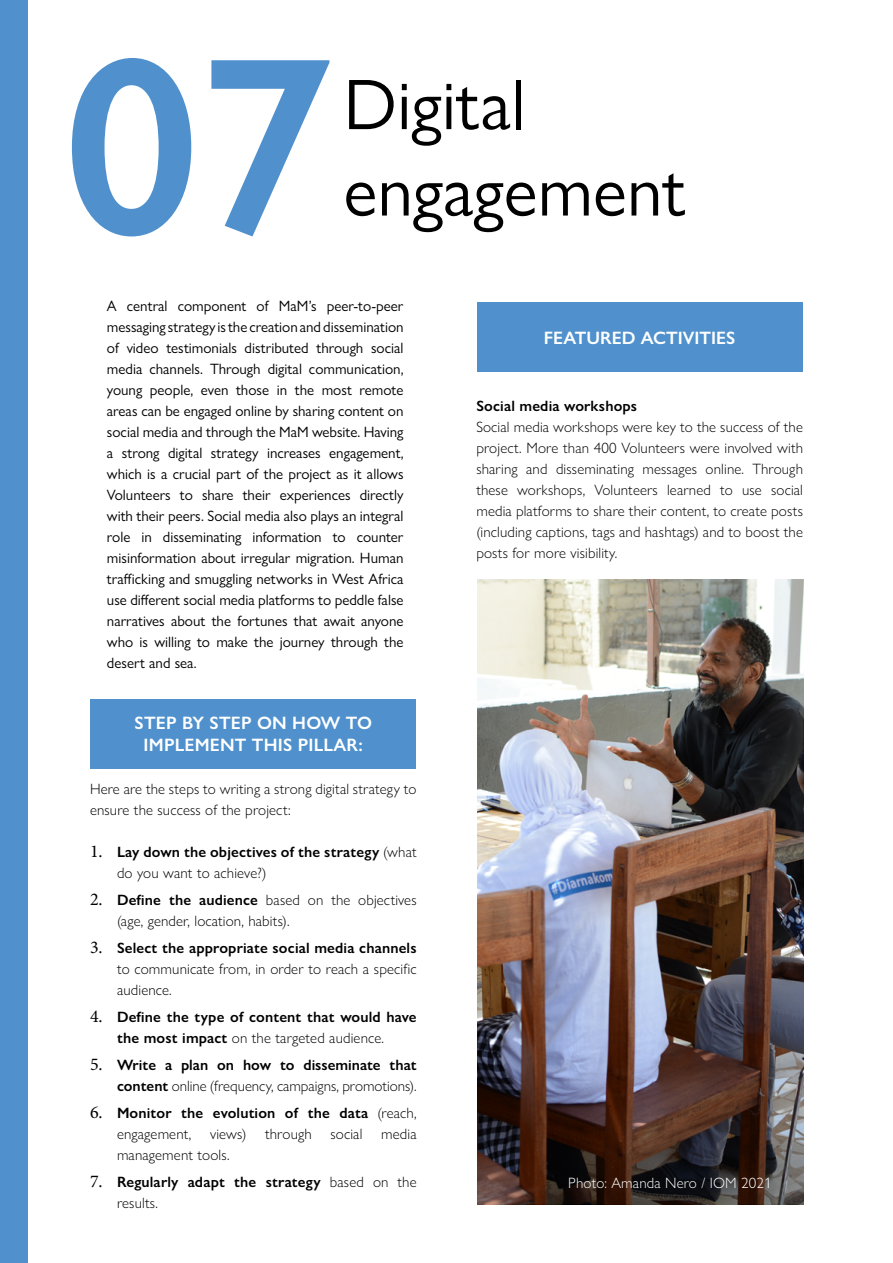
<style>
.page{position:relative;width:893px;height:1263px;background:#fff}
.page>*{position:absolute;margin:0;border:0;box-sizing:border-box;transform-origin:0 0}
.t1{font:600 255px "Gill Sans Nova";color:#5091cd}
.t2{font:72px/86.4px "Gill Sans Nova";color:#000}
.t3{font:600 18px/21.6px "Gill Sans Nova";letter-spacing:.01em;color:#fff;text-align:center}
.t4{font:15px/21px "Gill Sans Nova";color:#000;text-align:justify}
.t5{font:300 15px/21px "Gill Sans Nova";letter-spacing:.01em;color:#000}
.t6{font:600 15px/21px "Gill Sans Nova";letter-spacing:.01em;color:#000}
.t7{font:300 15px "Gill Sans Nova";letter-spacing:.01em;color:#fff}
.s1{font-family:"Minion Pro";font-weight:400;font-size:18px}
.s2{font-weight:300}
.s3{font-weight:600}
</style>
<div class="page">
<img style="left:478px;top:579px;width:326px;height:625px">
<div style="left:0;top:1px;width:27px;height:1262px;background:#5091cd"></div>
<div style="left:91px;top:699px;width:325px;height:69px;background:#5091cd"></div>
<div style="left:477px;top:303px;width:325px;height:69px;background:#5091cd"></div>
<h1 class="t1" style="left:64px;top:-10px;width:272px">07</h1>
<h2 class="t2" style="left:344px;top:61px;width:344px">Digital engagement</h2>
<p class="t4" style="left:107px;top:295px;width:298px">A central component of MaM’s peer-to-peer messaging strategy is the creation and dissemination of video testimonials distributed through social media channels. Through digital communication, young people, even those in the most remote areas can be engaged online by sharing content on social media and through the MaM website. Having a strong digital strategy increases engagement, which is a crucial part of the project as it allows Volunteers to share their experiences directly with their peers. Social media also plays an integral role in disseminating information to counter misinformation about irregular migration. Human trafficking and smuggling networks in West Africa use different social media platforms to peddle false narratives about the fortunes that await anyone who is willing to make the journey through the desert and sea.</p>
<p class="t3" style="left:135px;top:712px;width:239px">STEP BY STEP ON HOW TO<br>IMPLEMENT THIS PILLAR:</p>
<p class="t5" style="left:90px;top:778px;width:328px">Here are the steps to writing a strong digital strategy to ensure the success of the project:</p>
<p class="t6" style="left:117px;top:841px;width:301px;text-indent:-27px"><span class="s1">1.</span> Lay down the objectives of the strategy <span class="s2">(what do you want to achieve?)</span></p>
<p class="t5" style="left:117px;top:889px;width:301px;text-indent:-27px"><span class="s1">2.</span> <span class="s3">Define the audience</span> based on the objectives (age, gender, location, habits).</p>
<p class="t5" style="left:117px;top:937px;width:301px;text-align:justify;text-indent:-27px"><span class="s1">3.</span> <span class="s3">Select the appropriate social media channels </span>to communicate from, in order to reach a specific audience.</p>
<p class="t6" style="left:90px;top:1006px;width:328px;text-align:center"><span class="s1">4.</span> Define the type of content that would have the most impact <span class="s2">on the targeted audience.</span></p>
<p class="t6" style="left:90px;top:1054px;width:328px;text-align:right"><span class="s1">5.</span> Write a plan on how to disseminate that content <span class="s2">online (frequency, campaigns, promotions).</span></p>
<p class="t6" style="left:117px;top:1102px;width:301px;text-indent:-27px"><span class="s1">6.</span> Monitor the evolution of the data <span class="s2">(reach, engagement,</span></p>
<p class="t5" style="left:210px;top:1123px;width:38px">views)</p>
<p class="t5" style="left:265px;top:1123px;width:48px">through</p>
<p class="t5" style="left:331px;top:1123px;width:33px">social</p>
<p class="t5" style="left:381px;top:1123px;width:37px">media</p>
<p class="t5" style="left:117px;top:1144px;width:114px">management tools.</p>
<p class="t6" style="left:117px;top:1171px;width:301px;text-indent:-27px"><span class="s1">7.</span> Regularly adapt the strategy <span class="s2">based on the results.</span></p>
<p class="t3" style="left:544px;top:327px;width:193px">FEATURED ACTIVITIES</p>
<p class="t6" style="left:476px;top:395px;width:162px">Social media workshops</p>
<p class="t5" style="left:476px;top:416px;width:328px;text-align:justify">Social media workshops were key to the success of the project. More than 400 Volunteers were involved with sharing and disseminating messages online. Through these workshops, Volunteers learned to use social media platforms to share their content, to create posts (including captions, tags and hashtags) and to boost the posts for more visibility.</p>
<p class="t7" style="left:568px;top:1173px;width:205px">Photo: Amanda Nero / IOM 2021</p>
</div>
